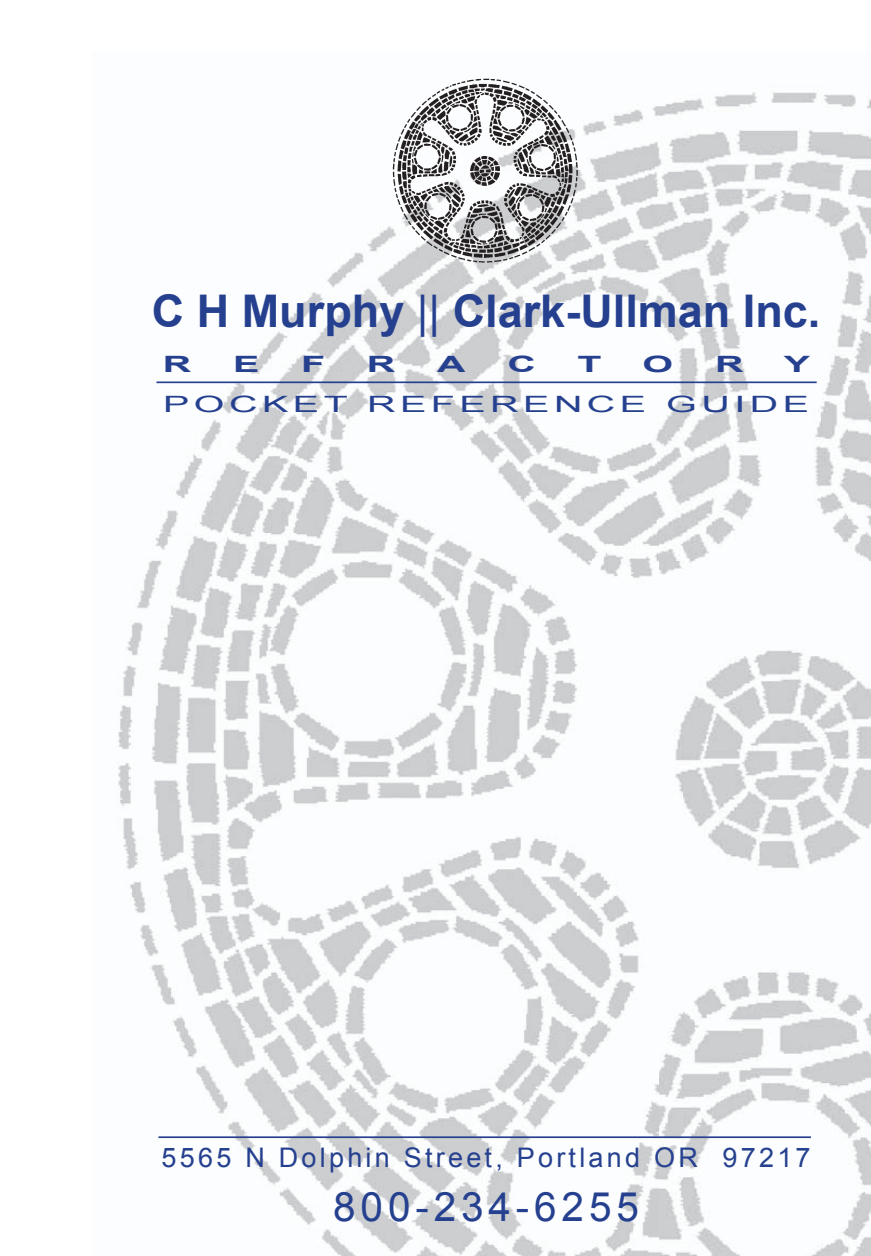
<style>
.page{position:relative;width:871px;height:1256px;background:#fff}
.page>*{position:absolute;margin:0;border:0;box-sizing:border-box;transform-origin:0 0}
.t1{font:700 45px "Arial";color:#25408f}
.t2{font:40.5px "Arial";letter-spacing:.12em;color:#25408f}
.t3{font:27px "Arial";letter-spacing:.12em;color:#25408f}
.t4{font:22.5px "Arial";letter-spacing:.115em;color:#25408f;scale:1.75 1}
.t5{font:700 22.5px "Arial";color:#25408f;scale:1.75 1}
.s1{font-weight:400}
</style>
<div class="page">
<img style="left:118px;top:92px;width:753px;height:1164px">
<img style="left:389px;top:78px;width:193px;height:189px">
<hr style="left:156px;top:381px;width:660px;height:2px;background:#25408f">
<hr style="left:158px;top:1136px;width:653px;height:2px;background:#25408f">
<h1 class="t1" style="left:152px;top:285px;width:670px">C H Murphy <span class="s1">||</span> Clark-Ullman Inc.</h1>
<p class="t5" style="left:163px;top:351px;width:18px">R</p>
<p class="t5" style="left:233px;top:351px;width:17px">E</p>
<p class="t5" style="left:301px;top:351px;width:15px">F</p>
<p class="t5" style="left:367px;top:351px;width:18px">R</p>
<p class="t5" style="left:437px;top:351px;width:18px">A</p>
<p class="t5" style="left:507px;top:351px;width:18px">C</p>
<p class="t5" style="left:577px;top:351px;width:15px">T</p>
<p class="t5" style="left:642px;top:351px;width:19px">O</p>
<p class="t5" style="left:715px;top:351px;width:18px">R</p>
<p class="t5" style="left:784px;top:351px;width:17px">Y</p>
<p class="t4" style="left:163px;top:391px;width:370px">POCKET REFERENCE GUIDE</p>
<p class="t3" style="left:162px;top:1142px;width:650px">5565 N Dolphin Street, Portland OR 97217</p>
<h2 class="t2" style="left:333px;top:1184px;width:307px">800-234-6255</h2>
</div>
